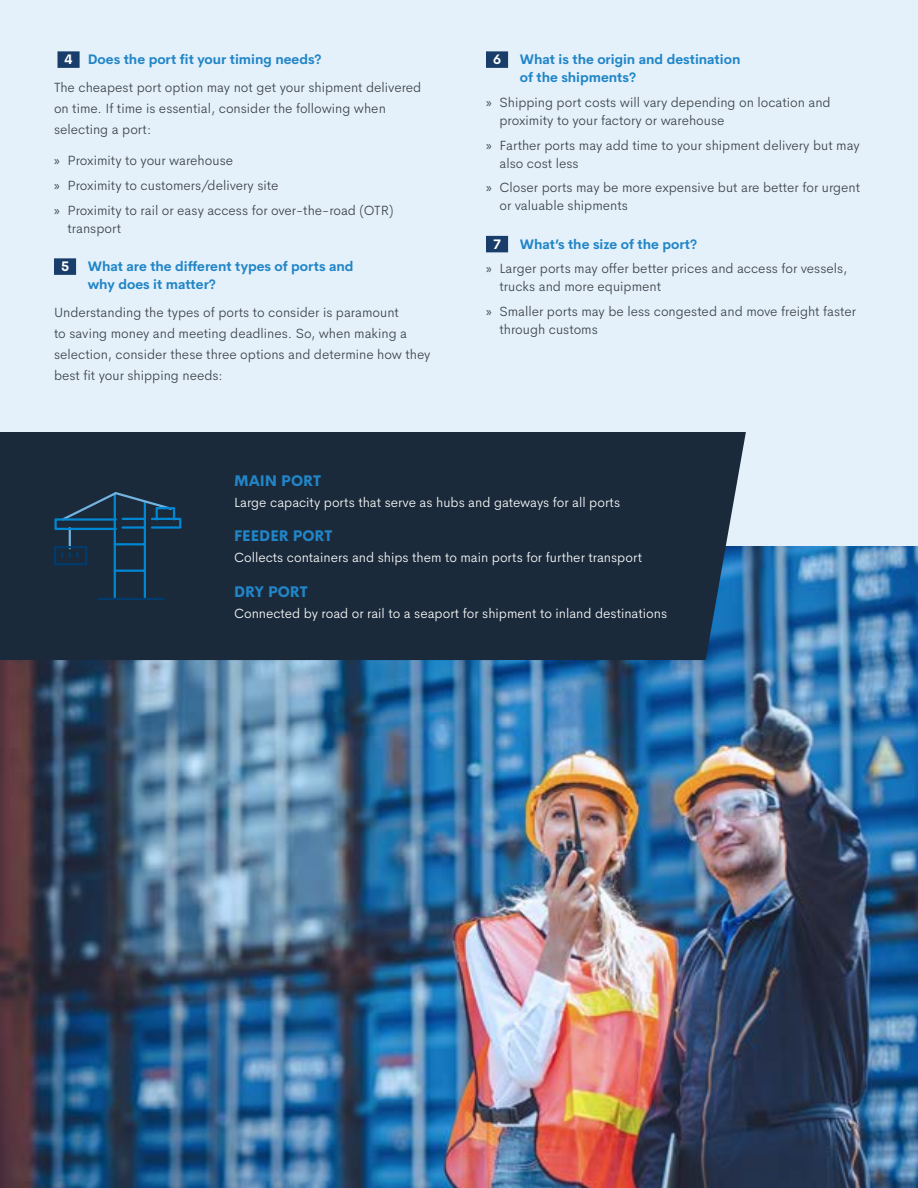
<style>
.page{position:relative;width:918px;height:1188px;background:#fff}
.page>*{position:absolute;margin:0;border:0;box-sizing:border-box;transform-origin:0 0}
.t1{font:800 15px "Cerebri Sans";color:#2185c7}
.t2{font:300 13.5px/24.8px "Cerebri Sans";color:#3c4146}
.t3{font:300 13.5px "Cerebri Sans";color:#fff}
.t4{font:700 13.5px/18px "Cerebri Sans";color:#2185c7}
.t5{font:700 13.5px "Cerebri Sans";color:#fff}
.s1{font-weight:700;color:#fff}
.s2{font-weight:700;color:#2185c7}
.s3{font-family:"Myriad Pro";font-weight:400}
</style>
<div class="page">
<div style="left:0;top:0;width:918px;height:711px;background:#e4f1fb"></div>
<div style="left:486px;top:51px;width:22px;height:17px;background:#193d6a"></div>
<div style="left:486px;top:236px;width:22px;height:16px;background:#193d6a"></div>
<div style="left:58px;top:51px;width:22px;height:17px;background:#193d6a"></div>
<div style="left:54px;top:258px;width:22px;height:17px;background:#193d6a"></div>
<img style="left:0;top:546px;width:918px;height:642px">
<div style="left:0;top:432px;width:746px;height:228px;background:#1a2a3a"></div>
<svg style="left:53px;top:491px;width:129px;height:110px;background:#193348"></svg>
<p class="t2" style="left:54px;top:44px;width:369px;line-height:27.8px;text-indent:11px"><span class="s1">4</span> <span class="s2">Does the port fit your timing needs?<br></span>The cheapest port option may not get your shipment delivered</p>
<p class="t2" style="left:54px;top:97px;width:333px;line-height:21px">on time. If time is essential, consider the following when selecting a port:</p>
<p class="t2" style="left:54px;top:147px;width:341px"><span class="s3">»</span> Proximity to your warehouse<br><span class="s3">»</span> Proximity to customers/delivery site<br><span class="s3">»</span> Proximity to rail or easy access for over-the-road (OTR)</p>
<p class="t2" style="left:68px;top:215px;width:55px">transport</p>
<p class="t5" style="left:61px;top:256px;width:10px">5</p>
<p class="t4" style="left:88px;top:256px;width:267px">What are the different types of ports and why does it matter?</p>
<p class="t2" style="left:54px;top:301px;width:378px;line-height:21px">Understanding the types of ports to consider is paramount<br>to saving money and meeting deadlines. So, when making a selection, consider these three options and determine how they best fit your shipping needs:</p>
<p class="t5" style="left:493px;top:49px;width:10px">6</p>
<p class="t4" style="left:520px;top:49px;width:222px">What is the origin and destination of the shipments?</p>
<p class="t2" style="left:500px;top:92px;width:333px;line-height:18px;text-indent:-14px"><span class="s3">»</span> Shipping port costs will vary depending on location and proximity to your factory or warehouse</p>
<p class="t2" style="left:500px;top:135px;width:362px;line-height:18px;text-indent:-14px"><span class="s3">»</span> Farther ports may add time to your shipment delivery but may also cost less</p>
<p class="t2" style="left:500px;top:178px;width:362px;line-height:18px;text-indent:-14px"><span class="s3">»</span> Closer ports may be more expensive but are better for urgent or valuable shipments</p>
<p class="t5" style="left:493px;top:233px;width:10px">7</p>
<p class="t2" style="left:486px;top:230px;width:363px;text-indent:34px"><span class="s2">What’s the size of the port?<br></span><span class="s3">»</span> Larger ports may offer better prices and access for vessels,</p>
<p class="t2" style="left:486px;top:273px;width:372px;text-indent:14px">trucks and more equipment<br><span class="s3">»</span> Smaller ports may be less congested and move freight faster</p>
<p class="t2" style="left:500px;top:316px;width:100px">through customs</p>
<p class="t1" style="left:234px;top:468px;width:88px">MAIN PORT</p>
<p class="t3" style="left:234px;top:491px;width:388px">Large capacity ports that serve as hubs and gateways for all ports</p>
<p class="t1" style="left:234px;top:523px;width:100px">FEEDER PORT</p>
<p class="t3" style="left:234px;top:547px;width:410px">Collects containers and ships them to main ports for further transport</p>
<p class="t1" style="left:234px;top:579px;width:75px">DRY PORT</p>
<p class="t3" style="left:234px;top:602px;width:435px">Connected by road or rail to a seaport for shipment to inland destinations</p>
</div>
